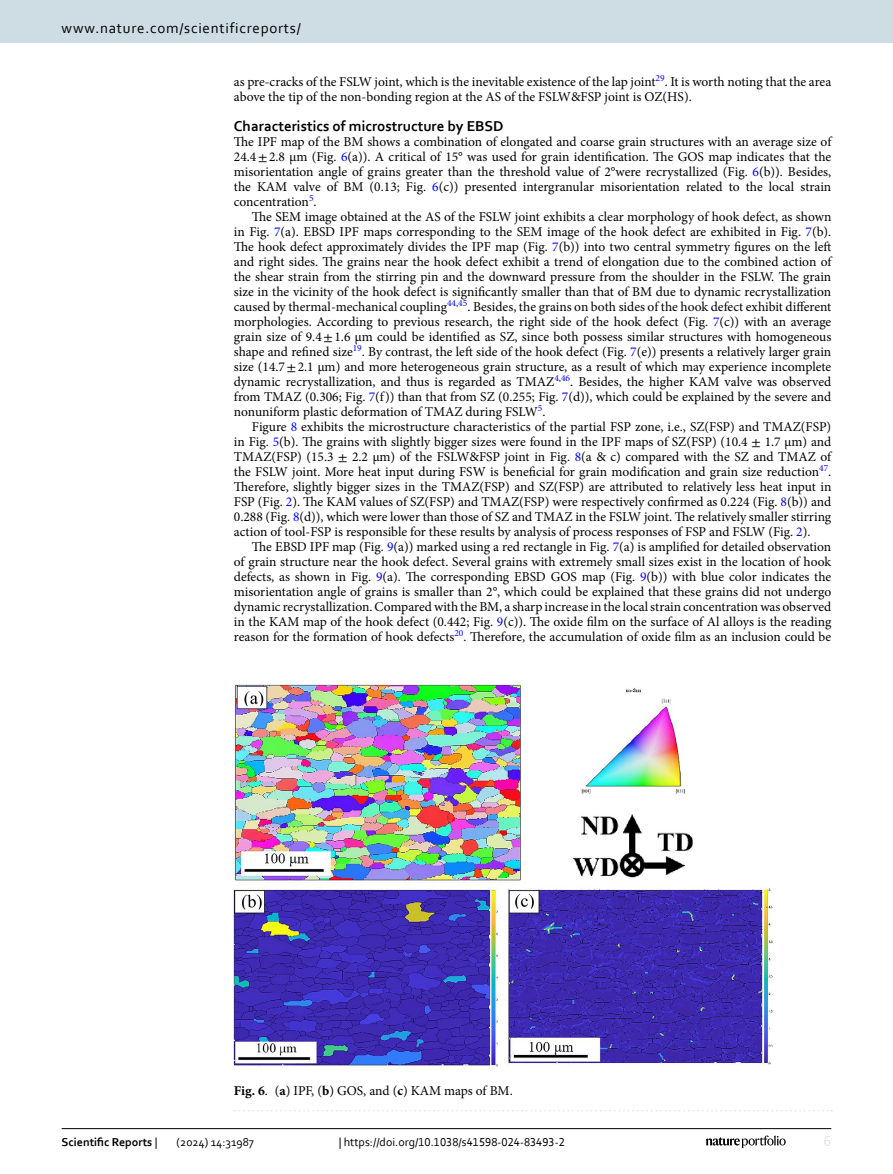
<style>
.page{position:relative;width:893px;height:1174px;background:#fff}
.page>*{position:absolute;margin:0;border:0;box-sizing:border-box;transform-origin:0 0}
.Head_2{font:700 15px "Corbel";color:#000}
.t1{font:15px "Corbel";letter-spacing:.05em;color:#000}
.t2{font:15px "Corbel";color:#d9e4eb}
.Body_Text_Indent{font:13.5px/15px "Minion Pro";letter-spacing:-.005em;color:#000;text-align:justify}
.Body_Text{font:13.5px/15px "Minion Pro";color:#000;text-align:justify}
.Figure_Caption{font:13.5px "Minion Pro";letter-spacing:-.005em;color:#000}
.t3{font:12px "Corbel";color:#000}
.t4{font:700 12px "Corbel";color:#000}
.s1{font-family:"STIX"}
.s2{color:#00f}
.s3{font-weight:700}
.s4{font-weight:400}
</style>
<div class="page">
<img style="left:234px;top:684px;width:539px;height:383px">
<svg style="left:235px;top:1110px;width:597px;height:1px"></svg>
<hr style="left:62px;top:1128px;width:769px;height:1px;background:#000">
<svg style="left:706px;top:1135px;width:80px;height:12px"></svg>
<div style="left:0;top:0;width:893px;height:43px;background:#cedde4"></div>
<p class="t1" style="left:62px;top:18px;width:241px">www.nature.com/scientificreports/</p>
<p class="Body_Text_Indent" style="left:234px;top:74px;width:599px">as pre-cracks of the FSLW joint, which is the inevitable existence of the lap joint<sup>29</sup>. It is worth noting that the area above the tip of the non-bonding region at the AS of the FSLW&amp;FSP joint is OZ(HS).</p>
<p class="Head_2" style="left:234px;top:116px;width:271px">Characteristics of microstructure by EBSD</p>
<p class="Body_Text" style="left:234px;top:134px;width:599px">The IPF map of the BM shows a combination of elongated and coarse grain structures with an average size of 24.4<span class="s1">±</span>2.8 μm (Fig. <span class="s2">6</span>(a)). A critical of 15° was used for grain identification. The GOS map indicates that the misorientation angle of grains greater than the threshold value of 2°were recrystallized (Fig. <span class="s2">6</span>(b)). Besides, the KAM valve of BM (0.13; Fig. <span class="s2">6</span>(c)) presented intergranular misorientation related to the local strain concentration<sup>5</sup>.</p>
<p class="Body_Text_Indent" style="left:234px;top:209px;width:599px;text-indent:18px">The SEM image obtained at the AS of the FSLW joint exhibits a clear morphology of hook defect, as shown in Fig. <span class="s2">7</span>(a). EBSD IPF maps corresponding to the SEM image of the hook defect are exhibited in Fig. <span class="s2">7</span>(b).<br>The hook defect approximately divides the IPF map (Fig. <span class="s2">7</span>(b)) into two central symmetry figures on the left and right sides. The grains near the hook defect exhibit a trend of elongation due to the combined action of the shear strain from the stirring pin and the downward pressure from the shoulder in the FSLW. The grain size in the vicinity of the hook defect is significantly smaller than that of BM due to dynamic recrystallization caused by thermal-mechanical coupling<sup>44</sup><sup>,</sup><sup>45</sup>. Besides, the grains on both sides of the hook defect exhibit different morphologies. According to previous research, the right side of the hook defect (Fig. <span class="s2">7</span>(c)) with an average grain size of 9.4<span class="s1">±</span>1.6 μm could be identified as SZ, since both possess similar structures with homogeneous shape and refined size<sup>19</sup>. By contrast, the left side of the hook defect (Fig. <span class="s2">7</span>(e)) presents a relatively larger grain size (14.7<span class="s1">±</span>2.1 μm) and more heterogeneous grain structure, as a result of which may experience incomplete dynamic recrystallization, and thus is regarded as TMAZ<sup>4</sup><sup>,</sup><sup>46</sup>. Besides, the higher KAM valve was observed from TMAZ (0.306; Fig. <span class="s2">7</span>(f)) than that from SZ (0.255; Fig. <span class="s2">7</span>(d)), which could be explained by the severe and nonuniform plastic deformation of TMAZ during FSLW<sup>5</sup>.</p>
<p class="Body_Text_Indent" style="left:234px;top:419px;width:599px;text-indent:18px">Figure <span class="s2">8</span> exhibits the microstructure characteristics of the partial FSP zone, i.e., SZ(FSP) and TMAZ(FSP) in Fig. <span class="s2">5</span>(b). The grains with slightly bigger sizes were found in the IPF maps of SZ(FSP) (10.4 <span class="s1">±</span> 1.7 μm) and TMAZ(FSP) (15.3 <span class="s1">±</span> 2.2 μm) of the FSLW&amp;FSP joint in Fig. <span class="s2">8</span>(a &amp; c) compared with the SZ and TMAZ of the FSLW joint. More heat input during FSW is beneficial for grain modification and grain size reduction<sup>47</sup>.<br>Therefore, slightly bigger sizes in the TMAZ(FSP) and SZ(FSP) are attributed to relatively less heat input in FSP (Fig. <span class="s2">2</span>). The KAM values of SZ(FSP) and TMAZ(FSP) were respectively confirmed as 0.224 (Fig. <span class="s2">8</span>(b)) and 0.288 (Fig. <span class="s2">8</span>(d)), which were lower than those of SZ and TMAZ in the FSLW joint. The relatively smaller stirring action of tool-FSP is responsible for these results by analysis of process responses of FSP and FSLW (Fig. <span class="s2">2</span>).</p>
<p class="Body_Text_Indent" style="left:234px;top:539px;width:599px;text-indent:18px">The EBSD IPF map (Fig. <span class="s2">9</span>(a)) marked using a red rectangle in Fig. <span class="s2">7</span>(a) is amplified for detailed observation of grain structure near the hook defect. Several grains with extremely small sizes exist in the location of hook defects, as shown in Fig. <span class="s2">9</span>(a). The corresponding EBSD GOS map (Fig. <span class="s2">9</span>(b)) with blue color indicates the misorientation angle of grains is smaller than 2°, which could be explained that these grains did not undergo dynamic recrystallization. Compared with the BM, a sharp increase in the local strain concentration was observed in the KAM map of the hook defect (0.442; Fig. <span class="s2">9</span>(c)). The oxide film on the surface of Al alloys is the reading reason for the formation of hook defects<sup>20</sup>. Therefore, the accumulation of oxide film as an inclusion could be</p>
<p class="Figure_Caption" style="left:234px;top:1082px;width:280px"><span class="s3">Fig. 6</span>. (<span class="s3">a</span>) IPF, (<span class="s3">b</span>) GOS, and (<span class="s3">c</span>) KAM maps of BM.</p>
<p class="t4" style="left:62px;top:1134px;width:97px">Scientific Reports <span class="s4">|</span></p>
<p class="t3" style="left:177px;top:1134px;width:79px">(2024) 14:31987</p>
<p class="t3" style="left:339px;top:1134px;width:228px">| https://doi.org/10.1038/s41598-024-83493-2</p>
<p class="t2" style="left:824px;top:1132px;width:9px">6</p>
</div>
